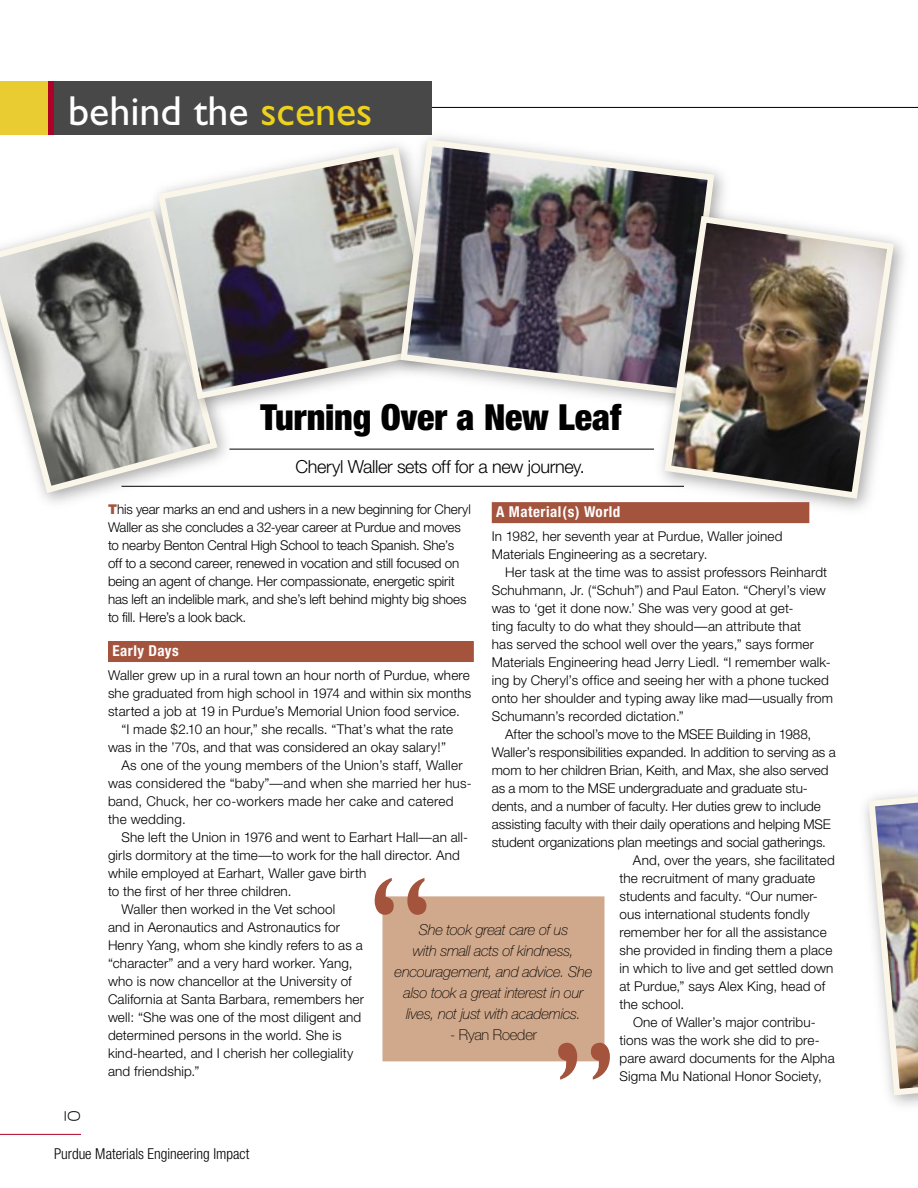
<style>
.page{position:relative;width:918px;height:1188px;background:#fff}
.page>*{position:absolute;margin:0;border:0;box-sizing:border-box;transform-origin:0 0}
.t1{font:42px "Gill Sans";color:#fff}
.t2{font:900 condensed 36px "Helvetica Neue";letter-spacing:-.005em;color:#000}
.t3{font:300 18px "Helvetica Neue";letter-spacing:-.02em;color:#000}
.t4{font:italic 100 15px/21px "Helvetica Neue";letter-spacing:-.015em;color:#000;text-align:center}
.t5{font:300 condensed 15px "Helvetica Neue";color:#000}
.t6{font:700 condensed 15px "Helvetica Neue";letter-spacing:.03em;color:#fff}
.t7{font:100 15px "Helvetica Neue";letter-spacing:-.015em;color:#000}
.t8{font:300 15px "SF Grandezza";color:#000}
.t9{font:300 13.5px/18px "Helvetica Neue";letter-spacing:.01em;color:#000}
.t10{font:300 13.5px/18px "Helvetica Neue";letter-spacing:-.01em;color:#000}
.s1{color:#ecd21c}
.s2{font-family:"Helvetica Neue LT Std";font-weight:900;color:#a4533d}
</style>
<div class="page">
<img style="left:865px;top:792px;width:53px;height:307px">
<svg style="left:0;top:209px;width:221px;height:288px"></svg>
<div style="left:145px;top:134px;width:311px;height:283px;background:#000;opacity:.36"></div>
<svg style="left:154px;top:144px;width:234px;height:259px;background:#adaba9"></svg>
<div style="left:388px;top:127px;width:345px;height:287px;background:#000;opacity:.36"></div>
<img style="left:397px;top:136px;width:321px;height:262px">
<div style="left:652px;top:203px;width:261px;height:315px;background:#000;opacity:.36"></div>
<img style="left:661px;top:213px;width:236px;height:289px">
<hr style="left:0;top:1134px;width:81px;height:1px;background:#af0025">
<hr style="left:229px;top:449px;width:425px;height:1px;background:#000">
<hr style="left:121px;top:486px;width:563px;height:1px;background:#000">
<div style="left:108px;top:641px;width:366px;height:21px;background:#a4533d"></div>
<div style="left:492px;top:502px;width:317px;height:21px;background:#a4533d"></div>
<div style="left:383px;top:896px;width:222px;height:165px;background:#d0a88b"></div>
<svg style="left:375px;top:878px;width:51px;height:37px"></svg>
<svg style="left:558px;top:1043px;width:52px;height:37px"></svg>
<hr style="left:0;top:107px;width:918px;height:1px;background:#000">
<div style="left:0;top:81px;width:432px;height:54px;background:#484848"></div>
<div style="left:0;top:81px;width:54px;height:54px;background:#e9cb32"></div>
<div style="left:48px;top:81px;width:6px;height:54px;background:#af0025"></div>
<h1 class="t1" style="left:68px;top:87px;width:306px">behind the <span class="s1">scenes</span></h1>
<p class="t8" style="left:63px;top:1107px;width:19px">10</p>
<h2 class="t2" style="left:261px;top:395px;width:362px">Turning Over a New Leaf</h2>
<h3 class="t3" style="left:296px;top:456px;width:291px">Cheryl Waller sets off for a new journey.</h3>
<p class="t10" style="left:108px;top:500px;width:364px"><span class="s2">T</span>his year marks an end and ushers in a new beginning for Cheryl Waller as she concludes a 32-year career at Purdue and moves to nearby Benton Central High School to teach Spanish. She’s off to a second career, renewed in vocation and still focused on being an agent of change. Her compassionate, energetic spirit has left an indelible mark, and she’s left behind mighty big shoes to fill. Here’s a look back.</p>
<p class="t6" style="left:113px;top:642px;width:68px">Early Days</p>
<p class="t9" style="left:108px;top:666px;width:363px">Waller grew up in a rural town an hour north of Purdue, where</p>
<p class="t9" style="left:108px;top:684px;width:365px">she graduated from high school in 1974 and within six months</p>
<p class="t9" style="left:108px;top:702px;width:353px">started a job at 19 in Purdue’s Memorial Union food service.</p>
<p class="t9" style="left:122px;top:720px;width:333px">“I made $2.10 an hour,” she recalls. “That’s what the rate</p>
<p class="t9" style="left:108px;top:738px;width:340px">was in the ’70s, and that was considered an okay salary!”</p>
<p class="t9" style="left:122px;top:756px;width:343px">As one of the young members of the Union’s staff, Waller</p>
<p class="t9" style="left:108px;top:774px;width:365px">was considered the “baby”—and when she married her hus-</p>
<p class="t9" style="left:108px;top:792px;width:347px">band, Chuck, her co-workers made her cake and catered</p>
<p class="t9" style="left:108px;top:810px;width:79px">the wedding.</p>
<p class="t9" style="left:122px;top:828px;width:348px">She left the Union in 1976 and went to Earhart Hall—an all-</p>
<p class="t9" style="left:108px;top:846px;width:353px">girls dormitory at the time—to work for the hall director. And</p>
<p class="t9" style="left:108px;top:864px;width:260px">while employed at Earhart, Waller gave birth</p>
<p class="t9" style="left:108px;top:882px;width:185px">to the first of her three children.</p>
<p class="t9" style="left:122px;top:900px;width:215px">Waller then worked in the Vet school</p>
<p class="t9" style="left:108px;top:918px;width:234px">and in Aeronautics and Astronautics for</p>
<p class="t9" style="left:108px;top:936px;width:256px">Henry Yang, whom she kindly refers to as a</p>
<p class="t9" style="left:108px;top:954px;width:246px">“character” and a very hard worker. Yang,</p>
<p class="t9" style="left:108px;top:972px;width:245px">who is now chancellor at the University of</p>
<p class="t9" style="left:108px;top:990px;width:258px">California at Santa Barbara, remembers her</p>
<p class="t9" style="left:108px;top:1008px;width:255px">well: “She was one of the most diligent and</p>
<p class="t9" style="left:108px;top:1026px;width:235px">determined persons in the world. She is</p>
<p class="t9" style="left:108px;top:1044px;width:247px">kind-hearted, and I cherish her collegiality</p>
<p class="t9" style="left:108px;top:1062px;width:93px">and friendship.”</p>
<p class="t6" style="left:496px;top:503px;width:126px">A Material(s) World</p>
<p class="t9" style="left:492px;top:527px;width:292px">In 1982, her seventh year at Purdue, Waller joined<br>Materials Engineering as a secretary.</p>
<p class="t9" style="left:505px;top:563px;width:324px">Her task at the time was to assist professors Reinhardt</p>
<p class="t9" style="left:492px;top:581px;width:336px">Schuhmann, Jr. (“Schuh”) and Paul Eaton. “Cheryl’s view</p>
<p class="t9" style="left:492px;top:599px;width:303px">was to ‘get it done now.’ She was very good at get-</p>
<p class="t9" style="left:492px;top:617px;width:311px">ting faculty to do what they should—an attribute that</p>
<p class="t9" style="left:492px;top:635px;width:324px">has served the school well over the years,” says former</p>
<p class="t9" style="left:492px;top:653px;width:341px">Materials Engineering head Jerry Liedl. “I remember walk-</p>
<p class="t9" style="left:492px;top:671px;width:338px">ing by Cheryl’s office and seeing her with a phone tucked</p>
<p class="t9" style="left:492px;top:689px;width:343px">onto her shoulder and typing away like mad—usually from</p>
<p class="t9" style="left:492px;top:707px;width:194px">Schumann’s recorded dictation.”</p>
<p class="t9" style="left:505px;top:725px;width:308px">After the school’s move to the MSEE Building in 1988,</p>
<p class="t9" style="left:492px;top:743px;width:346px">Waller’s responsibilities expanded. In addition to serving as a</p>
<p class="t9" style="left:492px;top:761px;width:338px">mom to her children Brian, Keith, and Max, she also served</p>
<p class="t9" style="left:492px;top:779px;width:318px">as a mom to the MSE undergraduate and graduate stu-</p>
<p class="t9" style="left:492px;top:797px;width:331px">dents, and a number of faculty. Her duties grew to include</p>
<p class="t9" style="left:492px;top:815px;width:341px">assisting faculty with their daily operations and helping MSE</p>
<p class="t9" style="left:492px;top:833px;width:336px">student organizations plan meetings and social gatherings.</p>
<p class="t9" style="left:633px;top:851px;width:203px">And, over the years, she facilitated</p>
<p class="t9" style="left:619px;top:869px;width:197px">the recruitment of many graduate</p>
<p class="t9" style="left:620px;top:887px;width:200px">students and faculty. “Our numer-</p>
<p class="t9" style="left:620px;top:905px;width:192px">ous international students fondly</p>
<p class="t9" style="left:620px;top:923px;width:209px">remember her for all the assistance</p>
<p class="t9" style="left:620px;top:941px;width:214px">she provided in finding them a place</p>
<p class="t9" style="left:620px;top:959px;width:215px">in which to live and get settled down</p>
<p class="t9" style="left:620px;top:977px;width:207px">at Purdue,” says Alex King, head of</p>
<p class="t9" style="left:620px;top:995px;width:66px">the school.</p>
<p class="t9" style="left:633px;top:1013px;width:184px">One of Waller’s major contribu-</p>
<p class="t9" style="left:620px;top:1031px;width:202px">tions was the work she did to pre-</p>
<p class="t9" style="left:620px;top:1049px;width:217px">pare award documents for the Alpha</p>
<p class="t9" style="left:620px;top:1067px;width:204px">Sigma Mu National Honor Society,</p>
<p class="t4" style="left:395px;top:920px;width:199px">She took great care of us<br>with small acts of kindness, encouragement, and advice. She also took a great interest in our lives, not just with academics.</p>
<p class="t7" style="left:450px;top:1027px;width:88px">- Ryan Roeder</p>
<p class="t5" style="left:54px;top:1146px;width:197px">Purdue Materials Engineering Impact</p>
</div>
